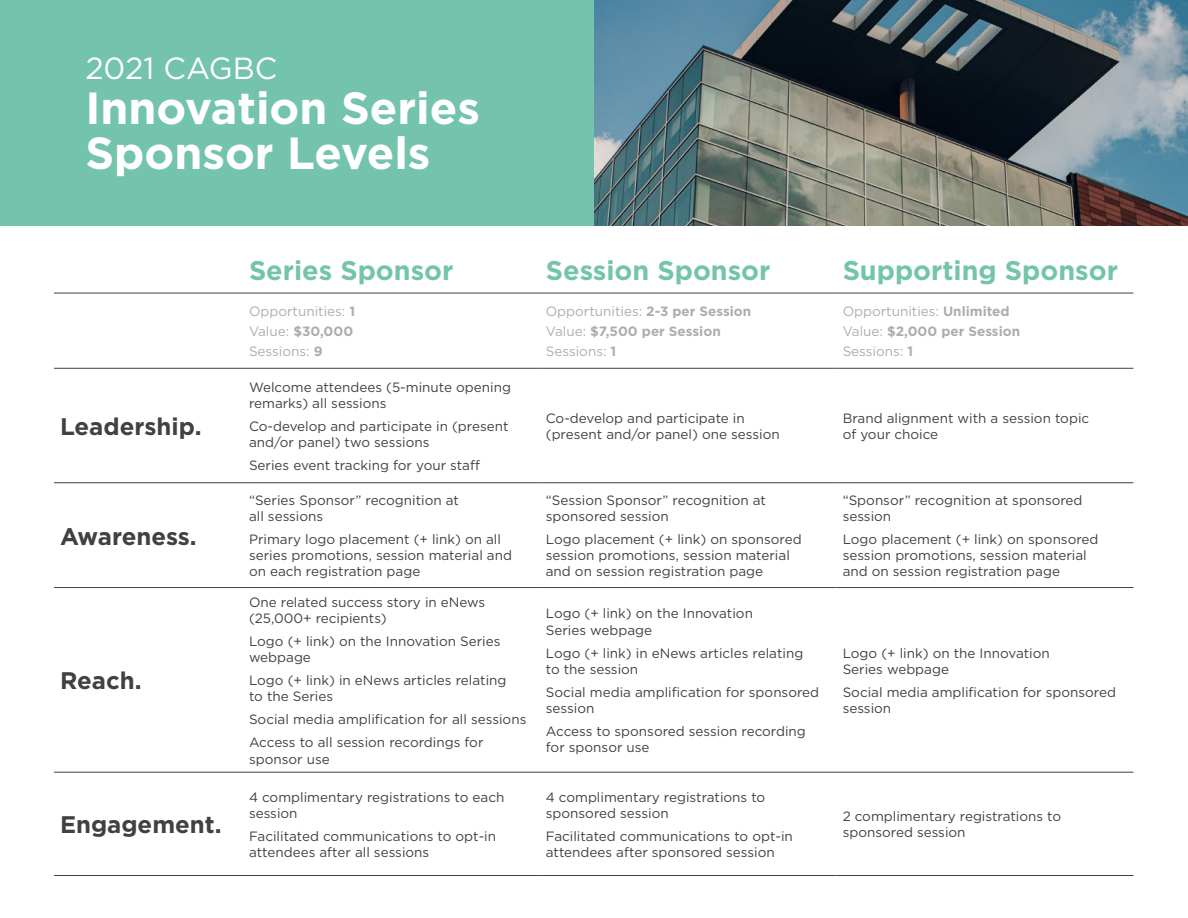
<style>
.page{position:relative;width:1188px;height:918px;background:#fff}
.page>*{position:absolute;margin:0;border:0;box-sizing:border-box;transform-origin:0 0}
.t1{font:700 45px/45px "Gotham";color:#fff}
.t2{font:30.45px "Gotham";color:#fff}
.t3{font:700 27px "Gotham";color:#74c4ad}
.t4{font:700 24px "Gotham";color:#414042}
.t5{font:13.5px/16.2px "Gotham";color:#414042}
.t6{font:13.5px/20.2px "Gotham";color:#abadb0}
.t7{font:700 13.5px/20.2px "Gotham";color:#abadb0}
.s1{font-weight:700}
.s2{font-weight:400}
</style>
<div class="page">
<img style="left:594px;top:0;width:594px;height:226px">
<div style="left:0;top:0;width:594px;height:226px;background:#74c4ad"></div>
<hr style="left:54px;top:482px;width:189px;height:1px;background:#414042">
<hr style="left:243px;top:482px;width:297px;height:1px;background:#414042">
<hr style="left:540px;top:482px;width:297px;height:1px;background:#414042">
<hr style="left:837px;top:482px;width:297px;height:1px;background:#414042">
<hr style="left:54px;top:587px;width:189px;height:1px;background:#414042">
<hr style="left:243px;top:587px;width:297px;height:1px;background:#414042">
<hr style="left:540px;top:587px;width:297px;height:1px;background:#414042">
<hr style="left:837px;top:587px;width:297px;height:1px;background:#414042">
<hr style="left:54px;top:772px;width:189px;height:1px;background:#414042">
<hr style="left:243px;top:772px;width:297px;height:1px;background:#414042">
<hr style="left:540px;top:772px;width:297px;height:1px;background:#414042">
<hr style="left:837px;top:772px;width:297px;height:1px;background:#414042">
<hr style="left:54px;top:875px;width:189px;height:1px;background:#414042">
<hr style="left:243px;top:875px;width:297px;height:1px;background:#414042">
<hr style="left:540px;top:875px;width:297px;height:1px;background:#414042">
<hr style="left:837px;top:875px;width:297px;height:1px;background:#414042">
<hr style="left:54px;top:293px;width:189px;height:1px;background:#414042">
<hr style="left:243px;top:293px;width:297px;height:1px;background:#414042">
<hr style="left:540px;top:293px;width:297px;height:1px;background:#414042">
<hr style="left:837px;top:293px;width:297px;height:1px;background:#414042">
<hr style="left:54px;top:368px;width:189px;height:1px;background:#414042">
<hr style="left:243px;top:368px;width:297px;height:1px;background:#414042">
<hr style="left:540px;top:368px;width:297px;height:1px;background:#414042">
<hr style="left:837px;top:368px;width:297px;height:1px;background:#414042">
<h2 class="t2" style="left:85px;top:48px;width:194px">2021 CAGBC</h2>
<h1 class="t1" style="left:85px;top:85px;width:396px">Innovation Series<br>Sponsor Levels</h1>
<h3 class="t4" style="left:60px;top:411px;width:143px">Leadership.</h3>
<h3 class="t4" style="left:60px;top:520px;width:138px">Awareness.</h3>
<h3 class="t4" style="left:60px;top:665px;width:83px">Reach.</h3>
<h3 class="t4" style="left:60px;top:809px;width:163px">Engagement.</h3>
<h3 class="t3" style="left:249px;top:253px;width:206px">Series Sponsor</h3>
<h3 class="t3" style="left:546px;top:253px;width:226px">Session Sponsor</h3>
<h3 class="t3" style="left:843px;top:253px;width:277px">Supporting Sponsor</h3>
<p class="t6" style="left:249px;top:301px;width:108px">Opportunities: <span class="s1">1<br></span>Value: <span class="s1">$30,000<br></span>Sessions: <span class="s1">9</span></p>
<p class="t7" style="left:546px;top:301px;width:207px"><span class="s2">Opportunities:</span> 2-3 per Session<br><span class="s2">Value:</span> $7,500 per Session<br><span class="s2">Sessions:</span> 1</p>
<p class="t6" style="left:843px;top:301px;width:179px">Opportunities: <span class="s1">Unlimited<br></span>Value: <span class="s1">$2,000 per Session<br></span>Sessions: <span class="s1">1</span></p>
<p class="t5" style="left:249px;top:379px;width:263px">Welcome attendees (5-minute opening remarks) all sessions</p>
<p class="t5" style="left:249px;top:418px;width:261px">Co-develop and participate in (present and/or panel) two sessions</p>
<p class="t5" style="left:249px;top:457px;width:233px">Series event tracking for your staff</p>
<p class="t5" style="left:249px;top:492px;width:212px">“Series Sponsor” recognition at all sessions</p>
<p class="t5" style="left:249px;top:531px;width:265px">Primary logo placement (+ link) on all series promotions, session material and on each registration page</p>
<p class="t5" style="left:249px;top:594px;width:238px">One related success story in eNews (25,000+ recipients)</p>
<p class="t5" style="left:249px;top:633px;width:253px">Logo (+ link) on the Innovation Series webpage</p>
<p class="t5" style="left:249px;top:672px;width:259px">Logo (+ link) in eNews articles relating to the Series</p>
<p class="t5" style="left:249px;top:708px;width:279px;line-height:23px">Social media amplification for all sessions<br>Access to all session recordings for</p>
<p class="t5" style="left:249px;top:750px;width:82px">sponsor use</p>
<p class="t5" style="left:249px;top:788px;width:257px">4 complimentary registrations to each session</p>
<p class="t5" style="left:249px;top:828px;width:249px">Facilitated communications to opt-in attendees after all sessions</p>
<p class="t5" style="left:546px;top:410px;width:235px">Co-develop and participate in (present and/or panel) one session</p>
<p class="t5" style="left:843px;top:410px;width:248px">Brand alignment with a session topic of your choice</p>
<p class="t5" style="left:546px;top:492px;width:222px">“Session Sponsor” recognition at sponsored session</p>
<p class="t5" style="left:546px;top:531px;width:257px">Logo placement (+ link) on sponsored session promotions, session material and on session registration page</p>
<p class="t5" style="left:546px;top:605px;width:209px">Logo (+ link) on the Innovation<br>Series webpage</p>
<p class="t5" style="left:546px;top:644px;width:259px">Logo (+ link) in eNews articles relating to the session</p>
<p class="t5" style="left:546px;top:684px;width:275px">Social media amplification for sponsored session</p>
<p class="t5" style="left:546px;top:723px;width:262px">Access to sponsored session recording for sponsor use</p>
<p class="t5" style="left:546px;top:788px;width:221px">4 complimentary registrations to sponsored session</p>
<p class="t5" style="left:546px;top:828px;width:249px">Facilitated communications to opt-in attendees after sponsored session</p>
<p class="t5" style="left:843px;top:492px;width:241px">“Sponsor” recognition at sponsored session</p>
<p class="t5" style="left:843px;top:531px;width:257px">Logo placement (+ link) on sponsored session promotions, session material and on session registration page</p>
<p class="t5" style="left:843px;top:644px;width:209px">Logo (+ link) on the Innovation<br>Series webpage</p>
<p class="t5" style="left:843px;top:684px;width:275px">Social media amplification for sponsored session</p>
<p class="t5" style="left:843px;top:808px;width:220px">2 complimentary registrations to sponsored session</p>
</div>
